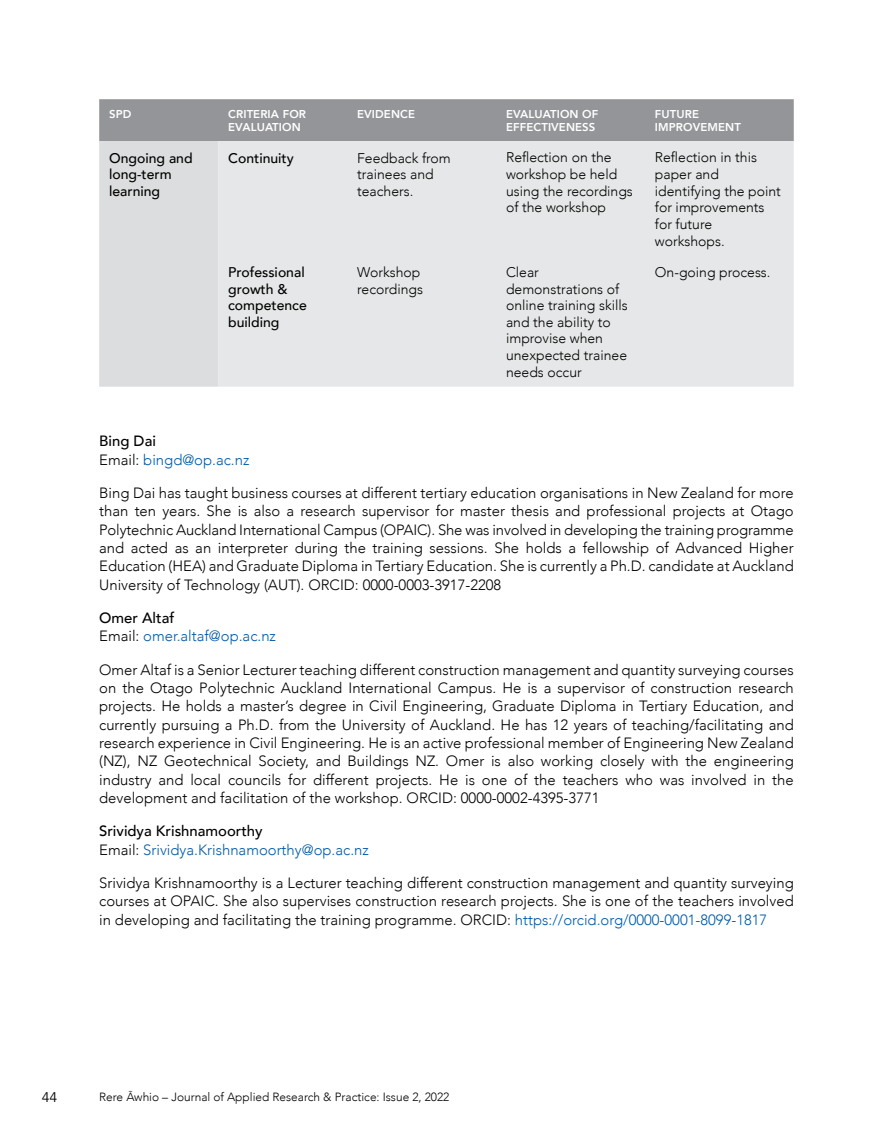
<style>
.page{position:relative;width:893px;height:1141px;background:#fff}
.page>*{position:absolute;margin:0;border:0;box-sizing:border-box;transform-origin:0 0}
.t1{font:300 14.88px/18.4px "Avenir";color:#000;text-align:justify}
.t2{font:300 14.88px/18.4px "Avenir";color:#005baa}
.t3{font:300 14px/16.6px "Avenir";color:#000}
.t4{font:500 14px/16.6px "Avenir";color:#000}
.t5{font:14px "Avenir";color:#000}
.t6{font:300 11.9px "Avenir";color:#000}
.t7{font:800 11.38px/13.1px "Avenir";letter-spacing:.01em;color:#fff}
.s1{font-weight:500;color:#000}
.s2{color:#000}
.s3{color:#005baa}
</style>
<div class="page">
<svg style="left:99px;top:99px;width:695px;height:288px;background:#b8b9bb"></svg>
<div style="left:218px;top:141px;width:576px;height:246px;background:#e6e7e8"></div>
<p class="t7" style="left:109px;top:108px;width:24px">SPD</p>
<p class="t7" style="left:228px;top:108px;width:79px">CRITERIA FOR<br>EVALUATION</p>
<p class="t7" style="left:357px;top:108px;width:59px">EVIDENCE</p>
<p class="t7" style="left:506px;top:108px;width:94px">EVALUATION OF<br>EFFECTIVENESS</p>
<p class="t7" style="left:655px;top:108px;width:88px">FUTURE<br>IMPROVEMENT</p>
<p class="t4" style="left:109px;top:149px;width:85px">Ongoing and long-term learning</p>
<p class="t4" style="left:228px;top:149px;width:67px">Continuity</p>
<p class="t3" style="left:357px;top:149px;width:95px">Feedback from trainees and teachers.</p>
<p class="t3" style="left:506px;top:149px;width:128px">Reflection on the workshop be held using the recordings of the workshop</p>
<p class="t3" style="left:655px;top:149px;width:128px">Reflection in this paper and identifying the point for improvements for future workshops.</p>
<p class="t4" style="left:228px;top:263px;width:80px">Professional growth &amp; competence building</p>
<p class="t3" style="left:357px;top:264px;width:67px">Workshop recordings</p>
<p class="t3" style="left:506px;top:264px;width:123px">Clear demonstrations of online training skills and the ability to improvise when unexpected trainee needs occur</p>
<p class="t3" style="left:655px;top:264px;width:117px">On-going process.</p>
<p class="t2" style="left:99px;top:432px;width:152px"><span class="s1">Bing Dai<br></span><span class="s2">Email:</span> bingd@op.ac.nz</p>
<p class="t1" style="left:99px;top:484px;width:696px">Bing Dai has taught business courses at different tertiary education organisations in New Zealand for more than ten years. She is also a research supervisor for master thesis and professional projects at Otago Polytechnic Auckland International Campus (OPAIC). She was involved in developing the training programme and acted as an interpreter during the training sessions. She holds a fellowship of Advanced Higher Education (HEA) and Graduate Diploma in Tertiary Education. She is currently a Ph.D. candidate at Auckland University of Technology (AUT). ORCID: 0000-0003-3917-2208</p>
<p class="t2" style="left:99px;top:609px;width:178px"><span class="s1">Omer Altaf<br></span><span class="s2">Email:</span> omer.altaf@op.ac.nz</p>
<p class="t1" style="left:99px;top:660px;width:696px">Omer Altaf is a Senior Lecturer teaching different construction management and quantity surveying courses on the Otago Polytechnic Auckland International Campus. He is a supervisor of construction research projects. He holds a master’s degree in Civil Engineering, Graduate Diploma in Tertiary Education, and currently pursuing a Ph.D. from the University of Auckland. He has 12 years of teaching/facilitating and research experience in Civil Engineering. He is an active professional member of Engineering New Zealand (NZ), NZ Geotechnical Society, and Buildings NZ. Omer is also working closely with the engineering industry and local councils for different projects. He is one of the teachers who was involved in the development and facilitation of the workshop. ORCID: 0000-0002-4395-3771</p>
<p class="t2" style="left:99px;top:822px;width:271px"><span class="s1">Srividya Krishnamoorthy<br></span><span class="s2">Email:</span> Srividya.Krishnamoorthy@op.ac.nz</p>
<p class="t1" style="left:99px;top:874px;width:696px">Srividya Krishnamoorthy is a Lecturer teaching different construction management and quantity surveying courses at OPAIC. She also supervises construction research projects. She is one of the teachers involved in developing and facilitating the training programme. ORCID: <span class="s3">https://orcid.org/0000-0001-8099-1817</span></p>
<p class="t5" style="left:42px;top:1088px;width:17px">44</p>
<p class="t6" style="left:99px;top:1090px;width:352px">Rere Āwhio – Journal of Applied Research &amp; Practice: Issue 2, 2022</p>
</div>
